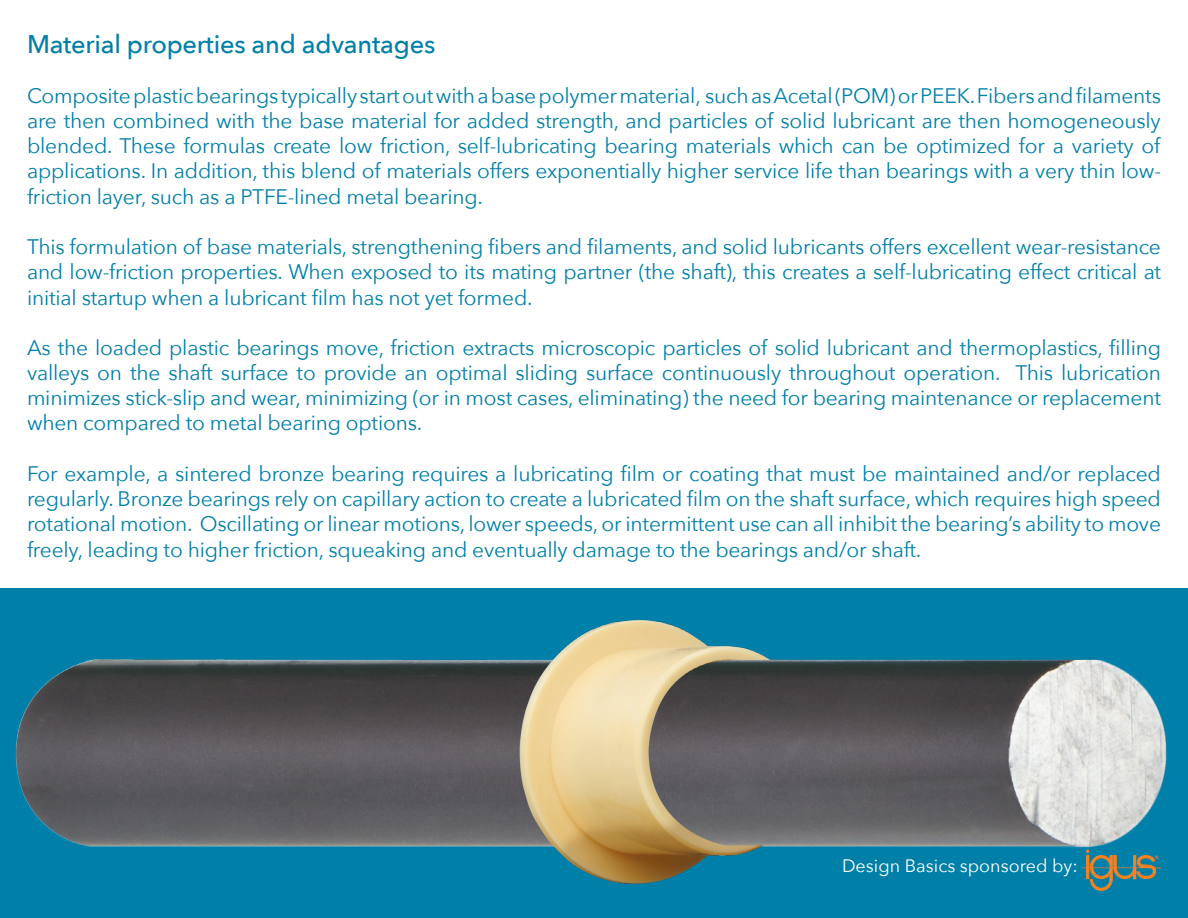
<style>
.page{position:relative;width:1188px;height:918px;background:#fff}
.page>*{position:absolute;margin:0;border:0;box-sizing:border-box;transform-origin:0 0}
.t1{font:500 25.5px "Avenir Next";letter-spacing:-.01em;color:#007fa9}
.t2{font:21px/25.2px "Avenir Next";letter-spacing:-.01em;color:#007fa9;text-align:justify}
.t3{font:18px "Avenir Next";color:#fff}
</style>
<div class="page">
<div style="left:0;top:589px;width:1188px;height:329px;background:#007fa9"></div>
<img style="left:15px;top:620px;width:1152px;height:264px">
<svg style="left:1081px;top:850px;width:80px;height:41px"></svg>
<p class="t1" style="left:27px;top:22px;width:410px">Material properties and advantages</p>
<p class="t2" style="left:27px;top:82px;width:1136px">Composite plastic bearings typically start out with a base polymer material, such as Acetal (POM) or PEEK. Fibers and filaments are then combined with the base material for added strength, and particles of solid lubricant are then homogeneously blended. These formulas create low friction, self-lubricating bearing materials which can be optimized for a variety of applications. In addition, this blend of materials offers exponentially higher service life than bearings with a very thin low&shy;friction layer, such as a PTFE-lined metal bearing.</p>
<p class="t2" style="left:27px;top:233px;width:1136px">This formulation of base materials, strengthening fibers and filaments, and solid lubricants offers excellent wear-resistance and low-friction properties. When exposed to its mating partner (the shaft), this creates a self-lubricating effect critical at initial startup when a lubricant film has not yet formed.</p>
<p class="t2" style="left:27px;top:334px;width:1136px">As the loaded plastic bearings move, friction extracts microscopic particles of solid lubricant and thermoplastics, filling valleys on the shaft surface to provide an optimal sliding surface continuously throughout operation. This lubrication minimizes stick-slip and wear, minimizing (or in most cases, eliminating) the need for bearing maintenance or replacement when compared to metal bearing options.</p>
<p class="t2" style="left:27px;top:460px;width:1136px">For example, a sintered bronze bearing requires a lubricating film or coating that must be maintained and/or replaced regularly. Bronze bearings rely on capillary action to create a lubricated film on the shaft surface, which requires high speed rotational motion. Oscillating or linear motions, lower speeds, or intermittent use can all inhibit the bearing’s ability to move freely, leading to higher friction, squeaking and eventually damage to the bearings and/or shaft.</p>
<p class="t3" style="left:842px;top:850px;width:237px">Design Basics sponsored by:</p>
</div>
